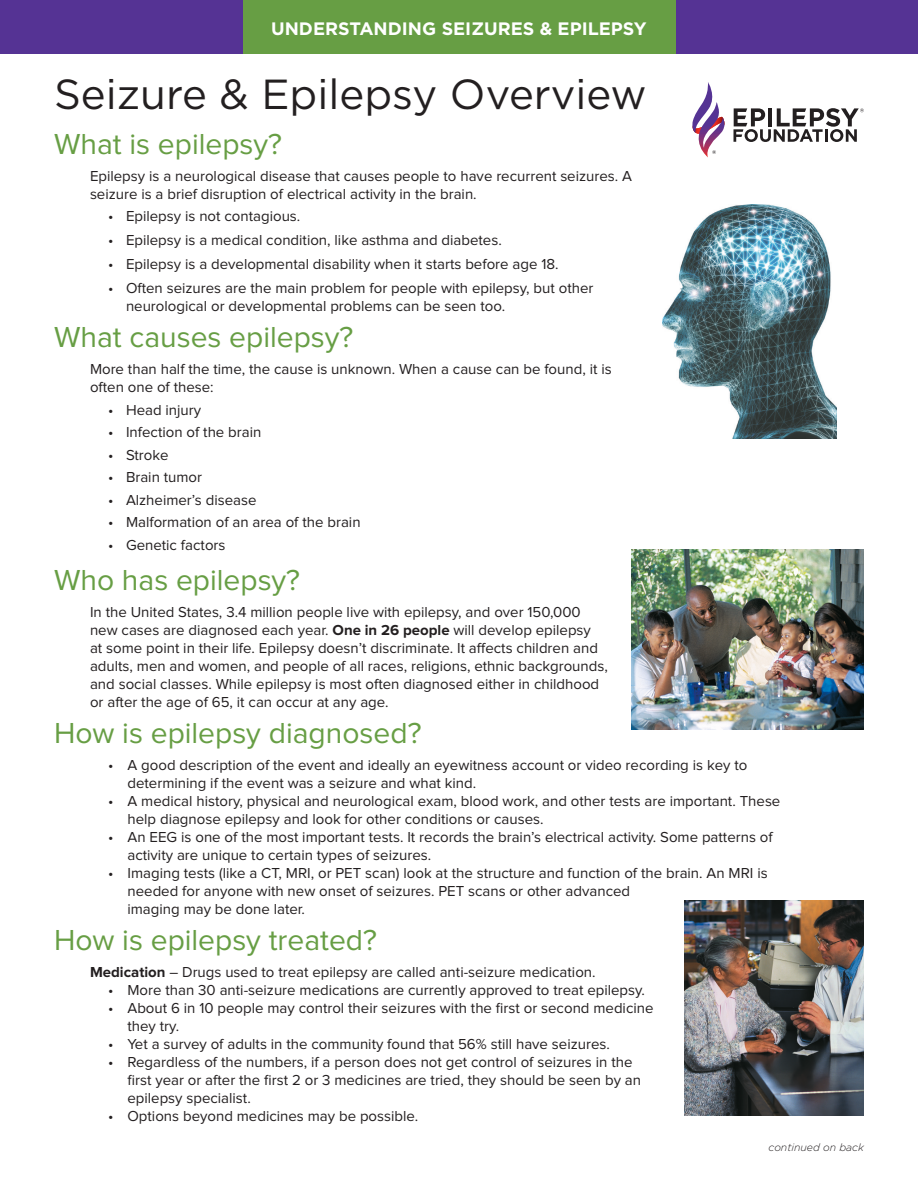
<style>
.page{position:relative;width:918px;height:1188px;background:#fff}
.page>*{position:absolute;margin:0;border:0;box-sizing:border-box;transform-origin:0 0}
.Heads{font:42px "Gotham";color:#231f20}
.Subhead{font:30px "Proxima Nova";color:#679e44}
.t1{font:700 18px "Gotham";color:#fff}
.text{font:15px/18px "Proxima Nova";color:#231f20}
.bullets{font:15px "Proxima Nova";color:#231f20}
.t2{font:italic 300 10.5px "Gotham";color:#231f20}
.s1{font-weight:700}
</style>
<div class="page">
<div style="left:0;top:0;width:918px;height:54px;background:#553394"></div>
<div style="left:243px;top:0;width:432px;height:54px;background:#679e44"></div>
<svg style="left:692px;top:82px;width:33px;height:76px"></svg>
<svg style="left:734px;top:108px;width:130px;height:34px"></svg>
<img style="left:662px;top:205px;width:174px;height:234px">
<img style="left:631px;top:549px;width:232px;height:180px">
<img style="left:684px;top:900px;width:180px;height:216px">
<p class="t1" style="left:271px;top:17px;width:377px">UNDERSTANDING SEIZURES &amp; EPILEPSY</p>
<p class="Heads" style="left:54px;top:67px;width:594px">Seizure &amp; Epilepsy Overview</p>
<p class="Subhead" style="left:54px;top:130px;width:229px">What is epilepsy?</p>
<p class="text" style="left:90px;top:167px;width:544px">Epilepsy is a neurological disease that causes people to have recurrent seizures. A seizure is a brief disruption of electrical activity in the brain.</p>
<p class="bullets" style="left:108px;top:209px;width:194px">• Epilepsy is not contagious.</p>
<p class="bullets" style="left:108px;top:233px;width:395px">• Epilepsy is a medical condition, like asthma and diabetes.</p>
<p class="bullets" style="left:108px;top:257px;width:452px">• Epilepsy is a developmental disability when it starts before age 18.</p>
<p class="bullets" style="left:108px;top:281px;width:487px">• Often seizures are the main problem for people with epilepsy, but other</p>
<p class="bullets" style="left:126px;top:299px;width:381px">neurological or developmental problems can be seen too.</p>
<p class="Subhead" style="left:54px;top:323px;width:301px">What causes epilepsy?</p>
<p class="text" style="left:90px;top:361px;width:523px">More than half the time, the cause is unknown. When a cause can be found, it is often one of these:</p>
<p class="bullets" style="left:108px;top:403px;width:95px">• Head injury</p>
<p class="bullets" style="left:108px;top:425px;width:155px">• Infection of the brain</p>
<p class="bullets" style="left:108px;top:448px;width:62px">• Stroke</p>
<p class="bullets" style="left:108px;top:470px;width:96px">• Brain tumor</p>
<p class="bullets" style="left:108px;top:493px;width:150px">• Alzheimer’s disease</p>
<p class="bullets" style="left:108px;top:515px;width:254px">• Malformation of an area of the brain</p>
<p class="bullets" style="left:108px;top:538px;width:119px">• Genetic factors</p>
<p class="Subhead" style="left:54px;top:566px;width:248px">Who has epilepsy?</p>
<p class="text" style="left:90px;top:604px;width:519px">In the United States, 3.4 million people live with epilepsy, and over 150,000 new cases are diagnosed each year. <span class="s1">One in 26 people</span> will develop epilepsy<br>at some point in their life. Epilepsy doesn’t discriminate. It affects children and adults, men and women, and people of all races, religions, ethnic backgrounds, and social classes. While epilepsy is most often diagnosed either in childhood or after the age of 65, it can occur at any age.</p>
<p class="Subhead" style="left:54px;top:719px;width:369px">How is epilepsy diagnosed?</p>
<p class="text" style="left:128px;top:757px;width:621px;text-indent:-20px">• A good description of the event and ideally an eyewitness account or video recording is key to determining if the event was a seizure and what kind.</p>
<p class="text" style="left:128px;top:793px;width:654px;text-indent:-20px">• A medical history, physical and neurological exam, blood work, and other tests are important. These help diagnose epilepsy and look for other conditions or causes.</p>
<p class="text" style="left:128px;top:829px;width:647px;text-indent:-20px">• An EEG is one of the most important tests. It records the brain’s electrical activity. Some patterns of activity are unique to certain types of seizures.</p>
<p class="text" style="left:128px;top:865px;width:642px;text-indent:-20px">• Imaging tests (like a CT, MRI, or PET scan) look at the structure and function of the brain. An MRI is needed for anyone with new onset of seizures. PET scans or other advanced<br>imaging may be done later.</p>
<p class="Subhead" style="left:54px;top:926px;width:325px">How is epilepsy treated?</p>
<p class="text" style="left:90px;top:964px;width:507px"><span class="s1">Medication</span> – Drugs used to treat epilepsy are called anti-seizure medication.</p>
<p class="text" style="left:108px;top:982px;width:539px">• More than 30 anti-seizure medications are currently approved to treat epilepsy.</p>
<p class="text" style="left:128px;top:1000px;width:528px;text-indent:-20px">• About 6 in 10 people may control their seizures with the first or second medicine they try.</p>
<p class="text" style="left:108px;top:1036px;width:503px">• Yet a survey of adults in the community found that 56% still have seizures.</p>
<p class="text" style="left:128px;top:1054px;width:515px;text-indent:-20px">• Regardless of the numbers, if a person does not get control of seizures in the first year or after the first 2 or 3 medicines are tried, they should be seen by an epilepsy specialist.</p>
<p class="text" style="left:108px;top:1108px;width:312px">• Options beyond medicines may be possible.</p>
<p class="t2" style="left:769px;top:1141px;width:97px">continued on back</p>
</div>
